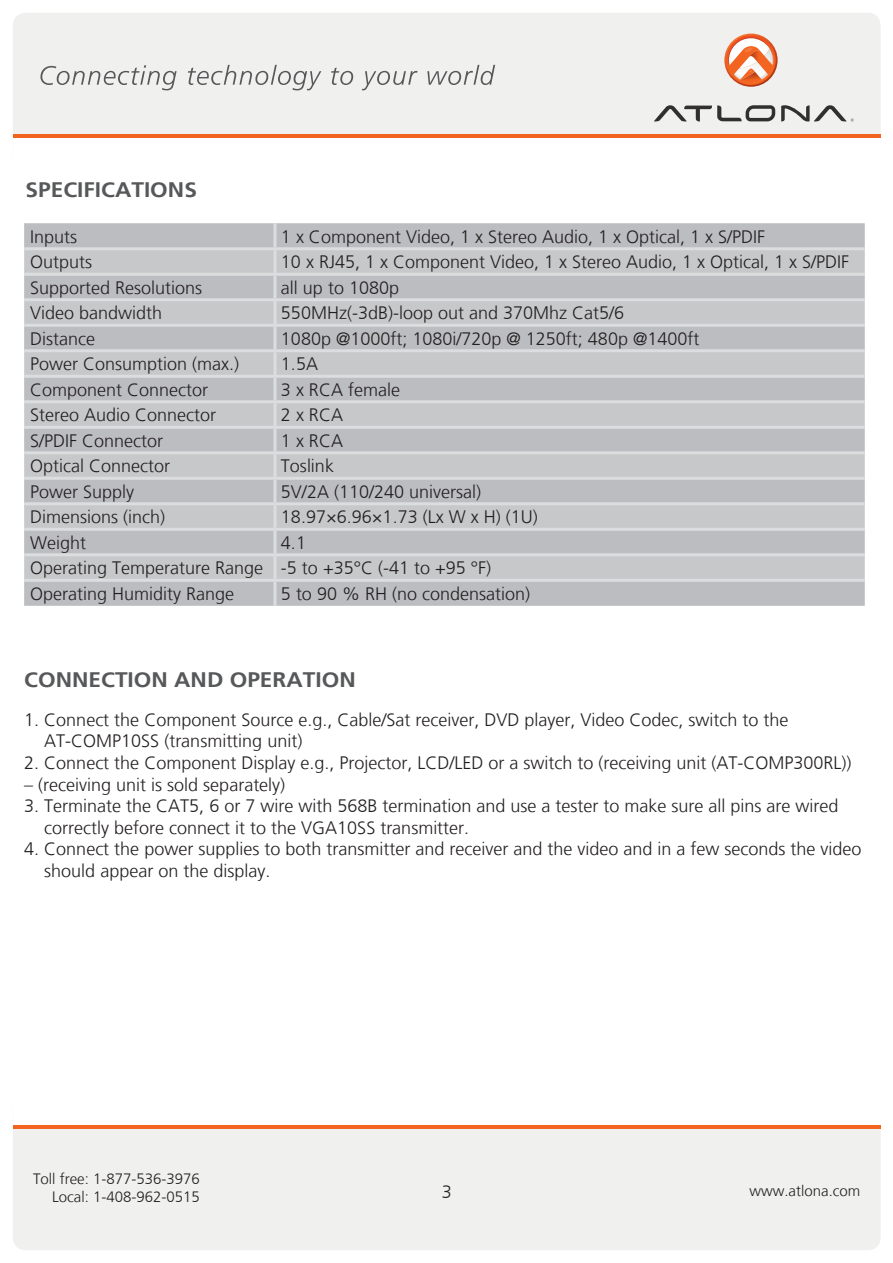
<style>
.page{position:relative;width:893px;height:1263px;background:#fff}
.page>*{position:absolute;margin:0;border:0;box-sizing:border-box;transform-origin:0 0}
.t1{font:700 21px "Frutiger LT";color:#57585a;scale:1.08 1}
.t2{font:300 18px/21.6px "Frutiger LT";color:#231f20}
.t3{font:300 15px/18px "Frutiger LT";color:#231f20;text-align:right}
</style>
<div class="page">
<div style="left:13px;top:1094px;width:868px;height:156px;background:#f0f1ef;border-radius:13px"></div>
<div style="left:13px;top:1091px;width:868px;height:36px;background:#fff"></div>
<hr style="left:13px;top:1125px;width:868px;height:3px;background:#f36421">
<div style="left:13px;top:13px;width:868px;height:156px;background:#f0f1ef;border-radius:13px"></div>
<div style="left:13px;top:136px;width:868px;height:36px;background:#fff"></div>
<hr style="left:13px;top:134px;width:868px;height:4px;background:#f36421">
<svg style="left:654px;top:105px;width:121px;height:16px"></svg>
<svg style="left:781px;top:105px;width:73px;height:17px"></svg>
<svg style="left:724px;top:34px;width:54px;height:53px"></svg>
<svg style="left:726px;top:35px;width:50px;height:50px"></svg>
<svg style="left:728px;top:37px;width:46px;height:46px"></svg>
<svg style="left:40px;top:65px;width:137px;height:25px"></svg>
<svg style="left:188px;top:65px;width:133px;height:25px"></svg>
<svg style="left:331px;top:68px;width:22px;height:17px"></svg>
<svg style="left:362px;top:71px;width:55px;height:19px"></svg>
<svg style="left:427px;top:65px;width:68px;height:20px"></svg>
<div style="left:24px;top:223px;width:841px;height:383px;background:#bcbdc0"></div>
<svg style="left:24px;top:250px;width:841px;height:329px;background:#c2c3c5"></svg>
<hr style="left:273px;top:223px;width:3px;height:24px;background:#dcdddf">
<hr style="left:273px;top:250px;width:3px;height:23px;background:#dcdddf">
<hr style="left:24px;top:273px;width:251px;height:3px;background:#dcdddf">
<hr style="left:275px;top:273px;width:590px;height:3px;background:#dcdddf">
<hr style="left:273px;top:276px;width:3px;height:22px;background:#dcdddf">
<hr style="left:24px;top:298px;width:251px;height:3px;background:#dcdddf">
<hr style="left:275px;top:298px;width:590px;height:3px;background:#dcdddf">
<hr style="left:273px;top:301px;width:3px;height:23px;background:#dcdddf">
<hr style="left:273px;top:327px;width:3px;height:22px;background:#dcdddf">
<hr style="left:24px;top:349px;width:251px;height:3px;background:#dcdddf">
<hr style="left:275px;top:349px;width:590px;height:3px;background:#dcdddf">
<hr style="left:273px;top:352px;width:3px;height:23px;background:#dcdddf">
<hr style="left:24px;top:375px;width:251px;height:3px;background:#dcdddf">
<hr style="left:275px;top:375px;width:590px;height:3px;background:#dcdddf">
<hr style="left:273px;top:378px;width:3px;height:22px;background:#dcdddf">
<hr style="left:273px;top:403px;width:3px;height:23px;background:#dcdddf">
<hr style="left:24px;top:426px;width:251px;height:3px;background:#dcdddf">
<hr style="left:275px;top:426px;width:590px;height:3px;background:#dcdddf">
<hr style="left:273px;top:429px;width:3px;height:22px;background:#dcdddf">
<hr style="left:24px;top:451px;width:251px;height:3px;background:#dcdddf">
<hr style="left:275px;top:451px;width:590px;height:3px;background:#dcdddf">
<hr style="left:273px;top:454px;width:3px;height:23px;background:#dcdddf">
<hr style="left:273px;top:480px;width:3px;height:22px;background:#dcdddf">
<hr style="left:24px;top:502px;width:251px;height:3px;background:#dcdddf">
<hr style="left:275px;top:502px;width:590px;height:3px;background:#dcdddf">
<hr style="left:273px;top:505px;width:3px;height:23px;background:#dcdddf">
<hr style="left:24px;top:528px;width:251px;height:3px;background:#dcdddf">
<hr style="left:275px;top:528px;width:590px;height:3px;background:#dcdddf">
<hr style="left:273px;top:531px;width:3px;height:22px;background:#dcdddf">
<hr style="left:273px;top:556px;width:3px;height:23px;background:#dcdddf">
<hr style="left:24px;top:579px;width:251px;height:3px;background:#dcdddf">
<hr style="left:275px;top:579px;width:590px;height:3px;background:#dcdddf">
<hr style="left:273px;top:582px;width:3px;height:24px;background:#dcdddf">
<hr style="left:24px;top:247px;width:251px;height:3px;background:#dcdddf">
<hr style="left:275px;top:247px;width:590px;height:3px;background:#dcdddf">
<hr style="left:24px;top:324px;width:251px;height:3px;background:#dcdddf">
<hr style="left:275px;top:324px;width:590px;height:3px;background:#dcdddf">
<hr style="left:24px;top:400px;width:251px;height:3px;background:#dcdddf">
<hr style="left:275px;top:400px;width:590px;height:3px;background:#dcdddf">
<hr style="left:24px;top:477px;width:251px;height:3px;background:#dcdddf">
<hr style="left:275px;top:477px;width:590px;height:3px;background:#dcdddf">
<hr style="left:24px;top:553px;width:251px;height:3px;background:#dcdddf">
<hr style="left:275px;top:553px;width:590px;height:3px;background:#dcdddf">
<p class="t1" style="left:26px;top:178px;width:160px">SPECIFICATIONS</p>
<p class="t2" style="left:30px;top:226px;width:49px">Inputs</p>
<p class="t2" style="left:281px;top:226px;width:486px">1 x Component Video, 1 x Stereo Audio, 1 x Optical, 1 x S/PDIF</p>
<p class="t2" style="left:30px;top:251px;width:64px">Outputs</p>
<p class="t2" style="left:281px;top:251px;width:570px">10 x RJ45, 1 x Component Video, 1 x Stereo Audio, 1 x Optical, 1 x S/PDIF</p>
<p class="t2" style="left:30px;top:277px;width:174px">Supported Resolutions</p>
<p class="t2" style="left:281px;top:277px;width:120px">all up to 1080p</p>
<p class="t2" style="left:30px;top:302px;width:134px">Video bandwidth</p>
<p class="t2" style="left:281px;top:302px;width:345px">550MHz(-3dB)-loop out and 370Mhz Cat5/6</p>
<p class="t2" style="left:30px;top:328px;width:66px">Distance</p>
<p class="t2" style="left:281px;top:328px;width:420px">1080p @1000ft; 1080i/720p @ 1250ft; 480p @1400ft</p>
<p class="t2" style="left:30px;top:353px;width:211px">Power Consumption (max.)</p>
<p class="t2" style="left:281px;top:353px;width:39px">1.5A</p>
<p class="t2" style="left:30px;top:379px;width:180px">Component Connector</p>
<p class="t2" style="left:281px;top:379px;width:121px">3 x RCA female</p>
<p class="t2" style="left:30px;top:404px;width:188px">Stereo Audio Connector</p>
<p class="t2" style="left:281px;top:404px;width:64px">2 x RCA</p>
<p class="t2" style="left:30px;top:430px;width:135px">S/PDIF Connector</p>
<p class="t2" style="left:281px;top:430px;width:64px">1 x RCA</p>
<p class="t2" style="left:30px;top:455px;width:142px">Optical Connector</p>
<p class="t2" style="left:281px;top:455px;width:55px">Toslink</p>
<p class="t2" style="left:30px;top:481px;width:106px">Power Supply</p>
<p class="t2" style="left:281px;top:481px;width:202px">5V/2A (110/240 universal)</p>
<p class="t2" style="left:30px;top:506px;width:137px">Dimensions (inch)</p>
<p class="t2" style="left:281px;top:506px;width:258px">18.97×6.96×1.73 (Lx W x H) (1U)</p>
<p class="t2" style="left:30px;top:532px;width:57px">Weight</p>
<p class="t2" style="left:281px;top:532px;width:27px">4.1</p>
<p class="t2" style="left:30px;top:557px;width:235px">Operating Temperature Range</p>
<p class="t2" style="left:281px;top:557px;width:212px">-5 to +35°C (-41 to +95 °F)</p>
<p class="t2" style="left:30px;top:583px;width:206px">Operating Humidity Range</p>
<p class="t2" style="left:281px;top:583px;width:251px">5 to 90 % RH (no condensation)</p>
<p class="t1" style="left:24px;top:668px;width:308px">CONNECTION AND OPERATION</p>
<p class="t2" style="left:44px;top:709px;width:746px;text-indent:-20px">1. Connect the Component Source e.g., Cable/Sat receiver, DVD player, Video Codec, switch to the<br>AT-COMP10SS (transmitting unit)</p>
<p class="t2" style="left:24px;top:752px;width:829px">2. Connect the Component Display e.g., Projector, LCD/LED or a switch to (receiving unit (AT-COMP300RL))</p>
<p class="t2" style="left:24px;top:774px;width:263px">– (receiving unit is sold separately)</p>
<p class="t2" style="left:44px;top:795px;width:796px;text-indent:-20px">3. Terminate the CAT5, 6 or 7 wire with 568B termination and use a tester to make sure all pins are wired correctly before connect it to the VGA10SS transmitter.</p>
<p class="t2" style="left:44px;top:839px;width:819px;text-indent:-20px">4. Connect the power supplies to both transmitter and receiver and the video and in a few seconds the video should appear on the display.</p>
<p class="t3" style="left:33px;top:1170px;width:168px">Toll free: 1-877-536-3976<br>Local: 1-408-962-0515</p>
<p class="t2" style="left:442px;top:1181px;width:12px">3</p>
<p class="t3" style="left:749px;top:1181px;width:112px">www.atlona.com</p>
</div>
